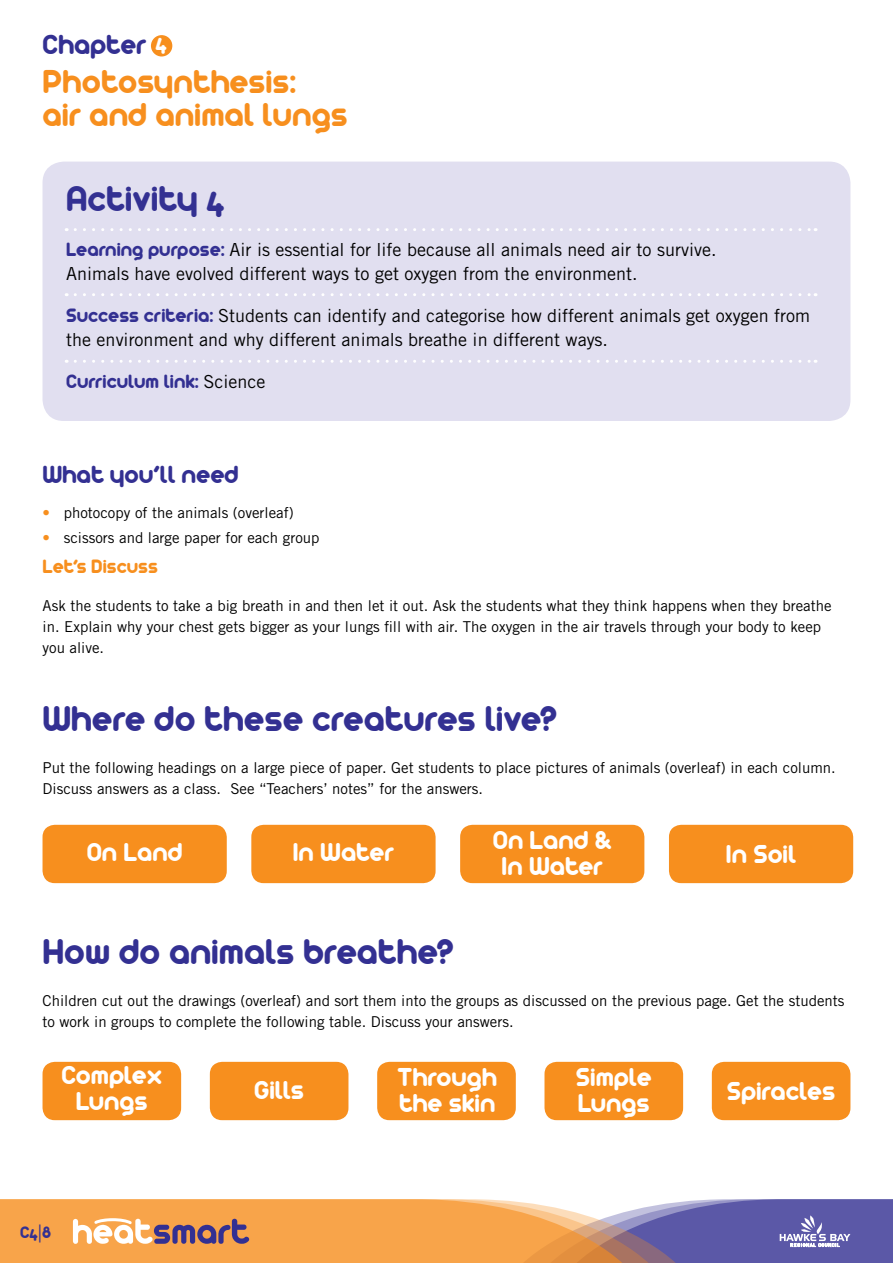
<style>
.page{position:relative;width:893px;height:1263px;background:#fff}
.page>*{position:absolute;margin:0;border:0;box-sizing:border-box;transform-origin:0 0}
.t1{font:39px "Arista 2.0";color:#333092}
.t2{font:36px/33px "Arista 2.0";color:#f78f1e}
.t3{font:30px "Arista 2.0";color:#333092}
.t4{font:28.2px/26px "Arista 2.0";color:#fff;text-align:center}
.t5{font:27px "Arista 2.0";color:#333092}
.t6{font:24.45px "Arista 2.0";color:#fff}
.t7{font:21px "Arista 2.0";color:#333092}
.t8{font:21px "Arista 2.0";color:#f78f1e}
.t9{font:18px/24px "Trade Gothic";color:#000}
.t10{font:18px "Arista 2.0";color:#333092}
.t11{font:15px/21px "Trade Gothic";color:#000}
.s1{font-family:"Arista 2.0";font-size:21px;color:#333092}
.s2{font-family:"Trade Gothic";font-size:18px;color:#000}
.s3{color:#f78f1e}
.s4{font-family:"Myriad Pro"}
</style>
<div class="page">
<svg style="left:0;top:1199px;width:893px;height:64px;background:#c89373"></svg>
<div style="left:43px;top:162px;width:807px;height:259px;background:#e1dff0;border-radius:21px"></div>
<svg style="left:75px;top:228px;width:741px;height:3px"></svg>
<svg style="left:75px;top:293px;width:741px;height:3px"></svg>
<svg style="left:75px;top:360px;width:741px;height:3px"></svg>
<div style="left:43px;top:1062px;width:138px;height:58px;background:#f78f1e;border-radius:12px"></div>
<div style="left:210px;top:1062px;width:138px;height:58px;background:#f78f1e;border-radius:12px"></div>
<div style="left:377px;top:1062px;width:139px;height:58px;background:#f78f1e;border-radius:12px"></div>
<div style="left:544px;top:1062px;width:139px;height:58px;background:#f78f1e;border-radius:12px"></div>
<div style="left:712px;top:1062px;width:138px;height:58px;background:#f78f1e;border-radius:12px"></div>
<div style="left:460px;top:825px;width:184px;height:58px;background:#f78f1e;border-radius:12px"></div>
<div style="left:669px;top:825px;width:184px;height:58px;background:#f78f1e;border-radius:12px"></div>
<div style="left:43px;top:825px;width:184px;height:58px;background:#f78f1e;border-radius:12px"></div>
<div style="left:251px;top:825px;width:185px;height:58px;background:#f78f1e;border-radius:12px"></div>
<div style="left:151px;top:35px;width:21px;height:21px;background:#f78f1e;border-radius:50%"></div>
<h3 class="t3" style="left:43px;top:26px;width:105px">Chapter</h3>
<h2 class="t2" style="left:43px;top:64px;width:307px">Photosynthesis:<br>air and animal lungs</h2>
<h3 class="t6" style="left:156px;top:27px;width:13px">4</h3>
<h1 class="t1" style="left:66px;top:174px;width:160px">Activity 4</h1>
<p class="t9" style="left:66px;top:237px;width:652px"><span class="s1">Learning purpose:</span> Air is essential for life because all animals need air to survive.<br>Animals have evolved different ways to get oxygen from the environment.</p>
<p class="t9" style="left:66px;top:304px;width:746px"><span class="s1">Success criteria:</span> Students can identify and categorise how different animals get oxygen from the environment and why different animals breathe in different ways.</p>
<h3 class="t7" style="left:66px;top:369px;width:201px">Curriculum link: <span class="s2">Science</span></h3>
<h3 class="t5" style="left:43px;top:458px;width:198px">What you’ll need</h3>
<p class="t11" style="left:43px;top:502px;width:253px"><span class="s3">•</span> photocopy of the animals (overleaf)</p>
<p class="t11" style="left:43px;top:527px;width:279px"><span class="s3">•</span> scissors and large paper for each group</p>
<h3 class="t8" style="left:43px;top:553px;width:117px">Let’s Discuss</h3>
<p class="t11" style="left:43px;top:595px;width:791px">Ask the students to take a big breath in and then let it out. Ask the students what they think happens when they breathe in. Explain why your chest gets bigger as your lungs fill with air. The oxygen in the air travels through your body to keep you alive.</p>
<h1 class="t1" style="left:43px;top:694px;width:516px">Where do these creatures live?</h1>
<p class="t11" style="left:43px;top:757px;width:795px">Put the following headings on a large piece of paper. Get students to place pictures of animals (overleaf) in each column.<br>Discuss answers as a class. See “Teachers’ notes” for the answers.</p>
<h3 class="t4" style="left:493px;top:826px;width:120px">On Land &amp;<br>In Water</h3>
<h3 class="t4" style="left:87px;top:838px;width:97px">On Land</h3>
<h3 class="t4" style="left:293px;top:838px;width:103px">In Water</h3>
<h3 class="t4" style="left:726px;top:840px;width:72px">In Soil</h3>
<h1 class="t1" style="left:43px;top:928px;width:412px">How do animals breathe?</h1>
<p class="t11" style="left:43px;top:990px;width:803px">Children cut out the drawings (overleaf) and sort them into the groups as discussed on the previous page. Get the students to work in groups to complete the following table. Discuss your answers.</p>
<h3 class="t4" style="left:61px;top:1061px;width:102px">Complex<br>Lungs</h3>
<h3 class="t4" style="left:398px;top:1063px;width:101px;text-align:left">Through the skin</h3>
<h3 class="t4" style="left:576px;top:1063px;width:77px;text-align:left">Simple<br>Lungs</h3>
<h3 class="t4" style="left:254px;top:1077px;width:51px">Gills</h3>
<h3 class="t4" style="left:727px;top:1077px;width:110px">Spiracles</h3>
<p class="t10" style="left:20px;top:1221px;width:32px">C4<span class="s4">|</span>8</p>
</div>
